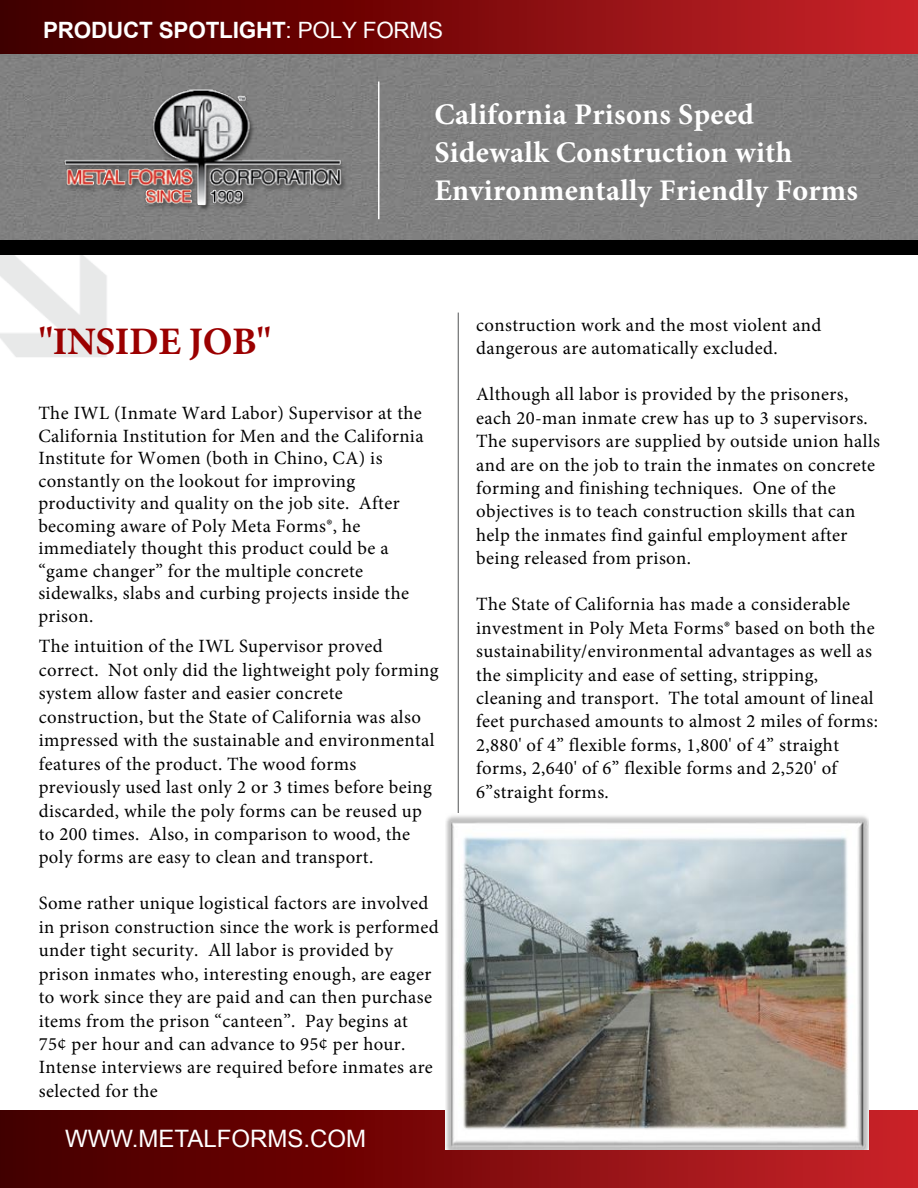
<style>
.page{position:relative;width:918px;height:1188px;background:#fff}
.page>*{position:absolute;margin:0;border:0;box-sizing:border-box;transform-origin:0 0}
.t1{font:700 39px "Minion Pro";letter-spacing:-.01em;color:#9b0000}
.t2{font:700 30px/37.7px "Minion Pro";letter-spacing:.01em;color:#fff}
.t3{font:24px "Arial";color:#fff}
.t4{font:700 22.5px "Arial";letter-spacing:-.01em;color:#fff}
.t5{font:18.75px/23.4px "Minion Pro";letter-spacing:.02em;color:#000}
.s1{font-weight:400}
</style>
<div class="page">
<div style="left:0;top:1111px;width:918px;height:77px;background:linear-gradient(to right,#3e0000,#c72227)"></div>
<div style="left:0;top:54px;width:918px;height:187px;background:#808080"></div>
<div style="left:0;top:241px;width:918px;height:14px;background:#000"></div>
<div style="left:0;top:0;width:918px;height:54px;background:linear-gradient(to right,#3c0000,#c72026)"></div>
<hr style="left:458px;top:313px;width:1px;height:786px;background:#58595b">
<hr style="left:378px;top:81px;width:2px;height:138px;background:#fff">
<img style="left:52px;top:82px;width:296px;height:134px">
<img style="left:446px;top:813px;width:422px;height:337px">
<p class="t4" style="left:43px;top:15px;width:402px">PRODUCT Spotlight<span class="s1">: POLY FORMS</span></p>
<h2 class="t2" style="left:434px;top:96px;width:425px">California Prisons Speed<br>Sidewalk Construction with<br>Environmentally Friendly Forms</h2>
<h1 class="t1" style="left:38px;top:314px;width:235px">"INSIDE JOB"</h1>
<p class="t5" style="left:38px;top:402px;width:387px;line-height:22.5px">The IWL (Inmate Ward Labor) Supervisor at the California Institution for Men and the California Institute for Women (both in Chino, CA) is constantly on the lookout for improving productivity and quality on the job site. After becoming aware of Poly Meta Forms®, he immediately thought this product could be a “game changer” for the multiple concrete sidewalks, slabs and curbing projects inside the prison.</p>
<p class="t5" style="left:39px;top:635px;width:401px">The intuition of the IWL Supervisor proved correct. Not only did the lightweight poly forming system allow faster and easier concrete construction, but the State of California was also impressed with the sustainable and environmental features of the product. The wood forms previously used last only 2 or 3 times before being discarded, while the poly forms can be reused up to 200 times. Also, in comparison to wood, the poly forms are easy to clean and transport.</p>
<p class="t5" style="left:39px;top:892px;width:402px">Some rather unique logistical factors are involved in prison construction since the work is performed under tight security. All labor is provided by prison inmates who, interesting enough, are eager to work since they are paid and can then purchase items from the prison “canteen”. Pay begins at 75¢ per hour and can advance to 95¢ per hour.<br>Intense interviews are required before inmates are selected for the</p>
<p class="t3" style="left:65px;top:1123px;width:302px">WWW.METALFORMS.COM</p>
<p class="t5" style="left:476px;top:313px;width:347px">construction work and the most violent and dangerous are automatically excluded.</p>
<p class="t5" style="left:476px;top:383px;width:405px">Although all labor is provided by the prisoners, each 20-man inmate crew has up to 3 supervisors.<br>The supervisors are supplied by outside union halls and are on the job to train the inmates on concrete forming and finishing techniques. One of the objectives is to teach construction skills that can help the inmates find gainful employment after being released from prison.</p>
<p class="t5" style="left:476px;top:593px;width:403px">The State of California has made a considerable investment in Poly Meta Forms® based on both the sustainability/environmental advantages as well as the simplicity and ease of setting, stripping, cleaning and transport. The total amount of lineal feet purchased amounts to almost 2 miles of forms:<br>2,880' of 4” flexible forms, 1,800' of 4” straight forms, 2,640' of 6” flexible forms and 2,520' of 6”straight forms.</p>
</div>
